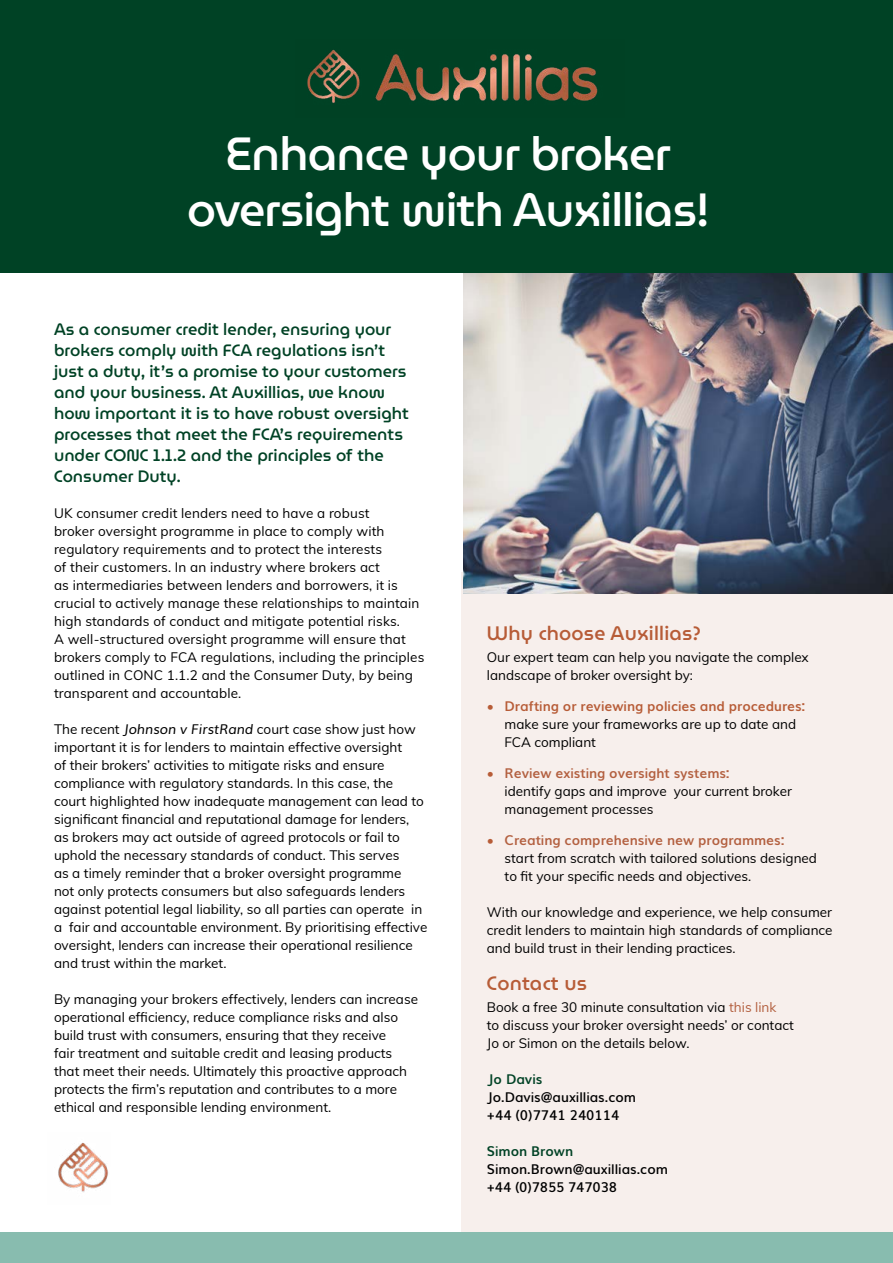
<style>
.page{position:relative;width:893px;height:1263px;background:#fff}
.page>*{position:absolute;margin:0;border:0;box-sizing:border-box;transform-origin:0 0}
.t1{font:500 46.5px/55.5px "Museo Moderno";letter-spacing:-.02em;color:#fff;text-align:center}
.t2{font:500 19.5px "Museo Moderno";letter-spacing:.01em;color:#b75c37}
.t3{font:500 16.5px/21px "Museo Moderno";color:#004225}
.t4{font:13.5px/18px "Muli";color:#000}
.t5{font:600 13.5px/18px "Muli";color:#000}
.t6{font:700 13.5px "Muli";color:#004225}
.s1{font-style:italic}
.s2{color:#b75c37}
.s3{font-weight:700;color:#b75c37}
.s4{font-weight:700;color:#b36040}
.s5{color:#b36040}
</style>
<div class="page">
<div style="left:461px;top:572px;width:432px;height:672px;background:#f7efec"></div>
<img style="left:463px;top:272px;width:430px;height:321px">
<div style="left:0;top:0;width:893px;height:272px;background:#004225"></div>
<img style="left:307px;top:49px;width:291px;height:54px">
<div style="left:0;top:1232px;width:893px;height:31px;background:#88bcaf"></div>
<img style="left:58px;top:1142px;width:50px;height:50px">
<h1 class="t1" style="left:187px;top:126px;width:524px">Enhance your broker oversight with Auxillias!</h1>
<p class="t3" style="left:54px;top:318px;width:357px">As a consumer credit lender, ensuring your brokers comply with FCA regulations isn’t just a duty, it’s a promise to your customers and your business. At Auxillias, we know how important it is to have robust oversight processes that meet the FCA’s requirements under CONC 1.1.2 and the principles of the Consumer Duty.</p>
<p class="t4" style="left:54px;top:503px;width:372px">UK consumer credit lenders need to have a robust<br>broker oversight programme in place to comply with regulatory requirements and to protect the interests<br>of their customers. In an industry where brokers act<br>as intermediaries between lenders and borrowers, it is crucial to actively manage these relationships to maintain high standards of conduct and mitigate potential risks.<br>A well-structured oversight programme will ensure that brokers comply to FCA regulations, including the principles outlined in CONC 1.1.2 and the Consumer Duty, by being transparent and accountable.</p>
<p class="t4" style="left:54px;top:719px;width:375px">The recent <span class="s1">Johnson v FirstRand</span> court case show just how important it is for lenders to maintain effective oversight<br>of their brokers’ activities to mitigate risks and ensure compliance with regulatory standards. In this case, the court highlighted how inadequate management can lead to significant financial and reputational damage for lenders, as brokers may act outside of agreed protocols or fail to uphold the necessary standards of conduct. This serves<br>as a timely reminder that a broker oversight programme<br>not only protects consumers but also safeguards lenders against potential legal liability, so all parties can operate in a fair and accountable environment. By prioritising effective oversight, lenders can increase their operational resilience and trust within the market.</p>
<p class="t4" style="left:54px;top:989px;width:366px">By managing your brokers effectively, lenders can increase operational efficiency, reduce compliance risks and also build trust with consumers, ensuring that they receive<br>fair treatment and suitable credit and leasing products that meet their needs. Ultimately this proactive approach protects the firm’s reputation and contributes to a more ethical and responsible lending environment.</p>
<h2 class="t2" style="left:487px;top:618px;width:215px">Why choose Auxillias?</h2>
<p class="t4" style="left:487px;top:648px;width:323px">Our expert team can help you navigate the complex landscape of broker oversight by:</p>
<p class="t4" style="left:505px;top:696px;width:302px;text-indent:-18px"><span class="s2">•</span> <span class="s3">Drafting or reviewing policies and procedures: </span>make sure your frameworks are up to date and<br>FCA compliant</p>
<p class="t4" style="left:505px;top:763px;width:289px;text-indent:-18px"><span class="s2">•</span> <span class="s4">Review existing oversight systems:<br></span>identify gaps and improve your current broker management processes</p>
<p class="t4" style="left:505px;top:830px;width:314px;text-indent:-18px"><span class="s2">•</span> <span class="s4">Creating comprehensive new programmes: </span>start from scratch with tailored solutions designed to fit your specific needs and objectives.</p>
<p class="t4" style="left:487px;top:902px;width:347px;text-align:justify">With our knowledge and experience, we help consumer credit lenders to maintain high standards of compliance and build trust in their lending practices.</p>
<h2 class="t2" style="left:487px;top:968px;width:102px">Contact us</h2>
<p class="t4" style="left:487px;top:998px;width:308px">Book a free 30 minute consultation via <span class="s5">this link<br></span>to discuss your broker oversight needs’ or contact<br>Jo or Simon on the details below.</p>
<p class="t6" style="left:487px;top:1068px;width:57px">Jo Davis</p>
<p class="t5" style="left:487px;top:1087px;width:151px">Jo.Davis@auxillias.com +44 (0)7741 240114</p>
<p class="t6" style="left:487px;top:1140px;width:88px">Simon Brown</p>
<p class="t5" style="left:487px;top:1159px;width:183px">Simon.Brown@auxillias.com +44 (0)7855 747038</p>
</div>
